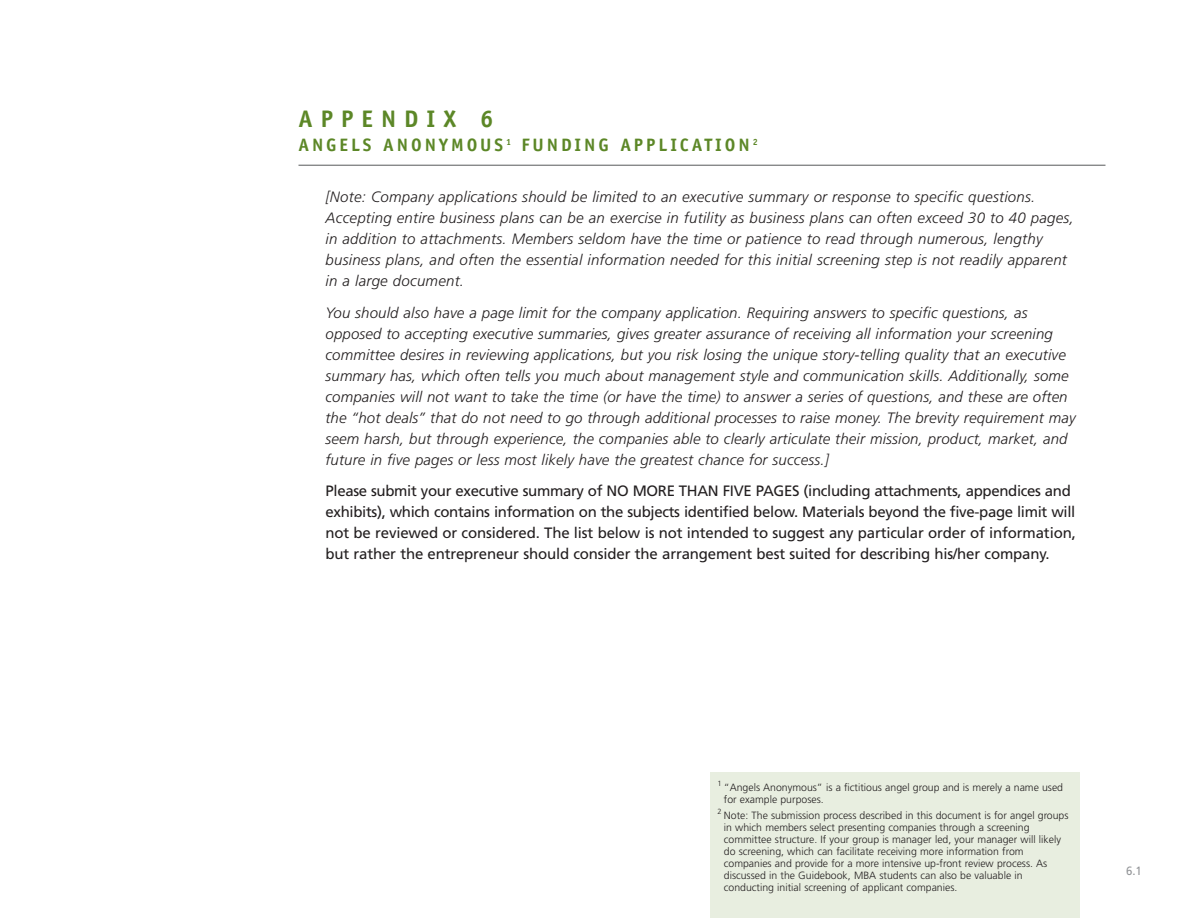
<style>
.page{position:relative;width:1188px;height:918px;background:#fff}
.page>*{position:absolute;margin:0;border:0;box-sizing:border-box;transform-origin:0 0}
.t1{font:700 24px "Officina Sans";letter-spacing:.335em;color:#5c8727}
.t2{font:700 18px "Officina Sans";letter-spacing:.16em;color:#5c8727}
.t3{font:italic 300 15px/21px "Frutiger";letter-spacing:.01em;color:#231f20}
.t4{font:15px/21px "Frutiger";letter-spacing:-.02em;color:#231f20}
.t5{font:12px "Frutiger";color:#939598;scale:.95 1}
.t6{font:300 10.5px/12px "Frutiger";color:#231f20}
.t7{font:300 7.5px "Frutiger";color:#231f20}
</style>
<div class="page">
<div style="left:710px;top:772px;width:370px;height:146px;background:#e8eee0"></div>
<hr style="left:298px;top:165px;width:808px;height:1px;background:#57585a">
<h1 class="t1" style="left:298px;top:110px;width:196px">APPENDIX 6</h1>
<p class="t2" style="left:298px;top:138px;width:461px">ANGELS ANONYMOUS <sup>1</sup> FUNDING APPLICATION <sup>2</sup></p>
<p class="t3" style="left:326px;top:187px;width:750px">[Note: Company applications should be limited to an executive summary or response to specific questions.<br>Accepting entire business plans can be an exercise in futility as business plans can often exceed 30 to 40 pages, in addition to attachments. Members seldom have the time or patience to read through numerous, lengthy business plans, and often the essential information needed for this initial screening step is not readily apparent in a large document.</p>
<p class="t3" style="left:326px;top:303px;width:752px">You should also have a page limit for the company application. Requiring answers to specific questions, as opposed to accepting executive summaries, gives greater assurance of receiving all information your screening committee desires in reviewing applications, but you risk losing the unique story-telling quality that an executive summary has, which often tells you much about management style and communication skills. Additionally, some companies will not want to take the time (or have the time) to answer a series of questions, and these are often the “hot deals” that do not need to go through additional processes to raise money. The brevity requirement may seem harsh, but through experience, the companies able to clearly articulate their mission, product, market, and future in five pages or less most likely have the greatest chance for success.]</p>
<p class="t4" style="left:326px;top:482px;width:752px">Please submit your executive summary of NO MORE THAN FIVE PAGES (including attachments, appendices and exhibits), which contains information on the subjects identified below. Materials beyond the five-page limit will not be reviewed or considered. The list below is not intended to suggest any particular order of information, but rather the entrepreneur should consider the arrangement best suited for describing his/her company.</p>
<p class="t7" style="left:718px;top:780px;width:6px">1</p>
<p class="t6" style="left:724px;top:782px;width:341px">“Angels Anonymous” is a fictitious angel group and is merely a name used for example purposes.</p>
<p class="t7" style="left:718px;top:808px;width:6px">2</p>
<p class="t6" style="left:724px;top:810px;width:346px">Note: The submission process described in this document is for angel groups in which members select presenting companies through a screening committee structure. If your group is manager led, your manager will likely do screening, which can facilitate receiving more information from companies and provide for a more intensive up-front review process. As discussed in the Guidebook, MBA students can also be valuable in conducting initial screening of applicant companies.</p>
<p class="t5" style="left:1126px;top:866px;width:18px">6.1</p>
</div>
